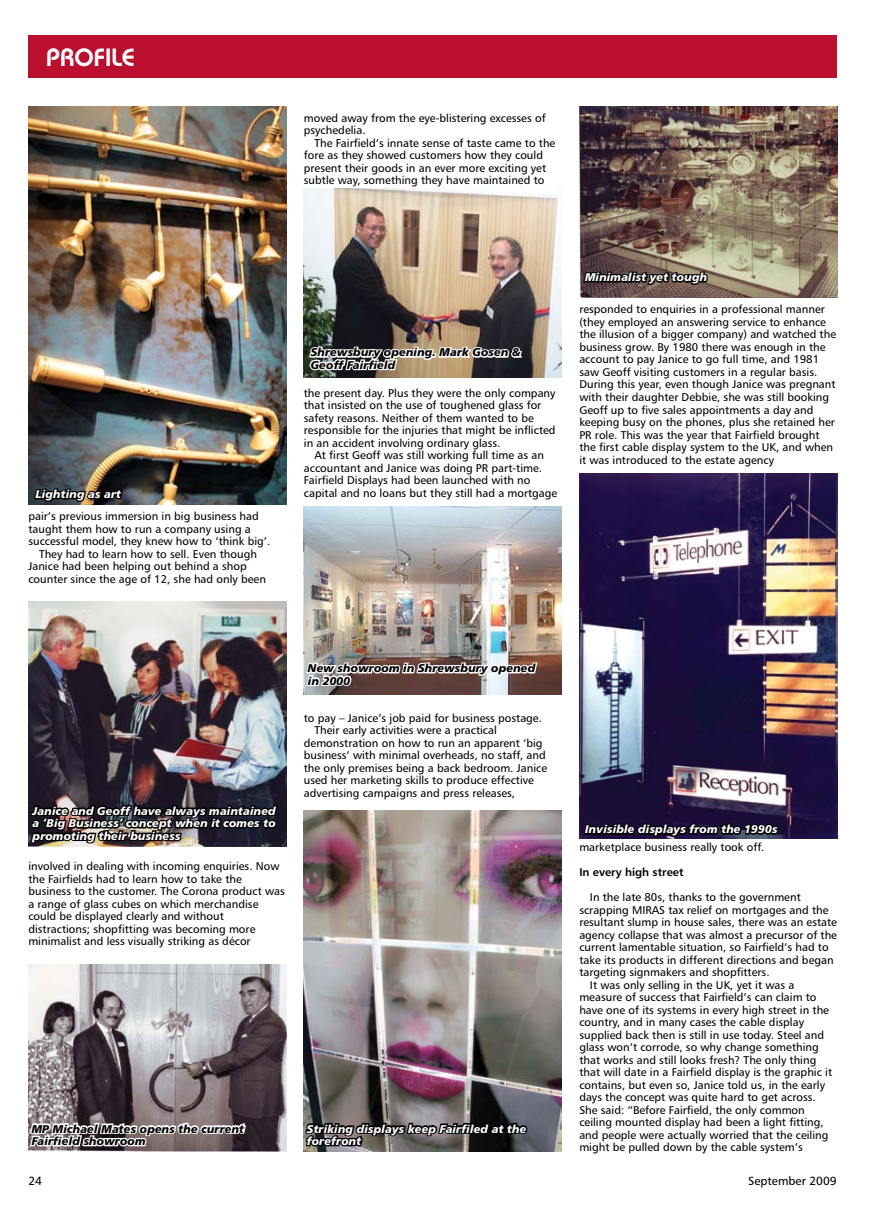
<style>
.page{position:relative;width:869px;height:1205px;background:#fff}
.page>*{position:absolute;margin:0;border:0;box-sizing:border-box;transform-origin:0 0}
.t1{font:600 25px "Bauhaus IT Cby BT";color:#fff}
.t2{font:11.88px "Humanist 777 BT Roman B";color:#000}
.t3{font:11.25px/12.5px "Humanist 777 BT Roman B";color:#000}
.t4{font:11.25px/12.5px "Humanist 777 BT Black Italic B";color:#fff;text-align:justify}
.t5{font:11.25px/12.5px "Humanist 777 BT Black Italic B";color:#000}
.t6{font:11.25px "Humanist 777 BT Bold B";color:#000}
</style>
<div class="page">
<div style="left:28px;top:35px;width:808px;height:43px;background:#ba0f2e"></div>
<img style="left:579px;top:473px;width:257px;height:365px">
<img style="left:28px;top:601px;width:258px;height:245px">
<img style="left:28px;top:106px;width:258px;height:398px">
<img style="left:28px;top:964px;width:258px;height:188px">
<img style="left:304px;top:189px;width:257px;height:188px">
<img style="left:304px;top:507px;width:257px;height:187px">
<img style="left:304px;top:811px;width:257px;height:341px">
<img style="left:579px;top:106px;width:257px;height:191px">
<svg style="left:32px;top:471px;width:92px;height:34px;background:#383633"></svg>
<img style="left:29px;top:787px;width:250px;height:60px">
<svg style="left:28px;top:1105px;width:219px;height:47px"></svg>
<svg style="left:303px;top:1105px;width:225px;height:47px;background:#4a4747"></svg>
<svg style="left:582px;top:806px;width:198px;height:33px;background:#190f2f"></svg>
<img style="left:304px;top:645px;width:234px;height:48px">
<img style="left:307px;top:329px;width:218px;height:49px">
<svg style="left:581px;top:254px;width:128px;height:44px;background:#5e4e48"></svg>
<h1 class="t1" style="left:46px;top:42px;width:90px">PROFILE</h1>
<p class="t3" style="left:304px;top:111px;width:243px">moved away from the eye-blistering excesses of psychedelia.</p>
<p class="t3" style="left:304px;top:136px;width:253px;text-indent:11px">The Fairfield’s innate sense of taste came to the fore as they showed customers how they could present their goods in an ever more exciting yet subtle way, something they have maintained to</p>
<p class="t4" style="left:35px;top:488px;width:87px">Lighting as art</p>
<p class="t3" style="left:28px;top:510px;width:232px">pair’s previous immersion in big business had</p>
<p class="t3" style="left:28px;top:522px;width:224px">taught them how to run a company using a</p>
<p class="t3" style="left:28px;top:535px;width:243px">successful model, they knew how to ‘think big’.</p>
<p class="t3" style="left:39px;top:547px;width:219px">They had to learn how to sell. Even though</p>
<p class="t3" style="left:28px;top:560px;width:220px">Janice had been helping out behind a shop</p>
<p class="t3" style="left:28px;top:572px;width:239px">counter since the age of 12, she had only been</p>
<p class="t5" style="left:310px;top:346px;width:211px">Shrewsbury opening. Mark Gosen &amp;<br>Geoff Fairfield</p>
<p class="t3" style="left:304px;top:386px;width:253px">the present day. Plus they were the only company that insisted on the use of toughened glass for safety reasons. Neither of them wanted to be responsible for the injuries that might be inflicted in an accident involving ordinary glass.</p>
<p class="t3" style="left:304px;top:449px;width:255px;text-indent:11px">At first Geoff was still working full time as an accountant and Janice was doing PR part-time.<br>Fairfield Displays had been launched with no capital and no loans but they still had a mortgage</p>
<p class="t4" style="left:584px;top:271px;width:124px">Minimalist yet tough</p>
<p class="t3" style="left:579px;top:303px;width:258px">responded to enquiries in a professional manner (they employed an answering service to enhance the illusion of a bigger company) and watched the business grow. By 1980 there was enough in the account to pay Janice to go full time, and 1981 saw Geoff visiting customers in a regular basis.<br>During this year, even though Janice was pregnant with their daughter Debbie, she was still booking Geoff up to five sales appointments a day and keeping busy on the phones, plus she retained her PR role. This was the year that Fairfield brought the first cable display system to the UK, and when it was introduced to the estate agency</p>
<p class="t5" style="left:308px;top:661px;width:229px">New showroom in Shrewsbury opened in 2000</p>
<p class="t4" style="left:33px;top:804px;width:245px">Janice and Geoff have always maintained a ‘Big Business’ concept when it comes to promoting their business</p>
<p class="t3" style="left:28px;top:860px;width:258px">involved in dealing with incoming enquiries. Now the Fairfields had to learn how to take the business to the customer. The Corona product was a range of glass cubes on which merchandise could be displayed clearly and without distractions; shopfitting was becoming more minimalist and less visually striking as décor</p>
<p class="t3" style="left:304px;top:711px;width:239px">to pay – Janice’s job paid for business postage.</p>
<p class="t3" style="left:314px;top:724px;width:184px">Their early activities were a practical</p>
<p class="t3" style="left:304px;top:736px;width:240px">demonstration on how to run an apparent ‘big</p>
<p class="t3" style="left:304px;top:749px;width:243px">business’ with minimal overheads, no staff, and</p>
<p class="t3" style="left:304px;top:761px;width:245px">the only premises being a back bedroom. Janice</p>
<p class="t3" style="left:304px;top:774px;width:231px">used her marketing skills to produce effective</p>
<p class="t3" style="left:304px;top:786px;width:213px">advertising campaigns and press releases,</p>
<p class="t5" style="left:32px;top:1122px;width:214px">MP Michael Mates opens the current<br>Fairfield showroom</p>
<p class="t4" style="left:306px;top:1122px;width:221px">Striking displays keep Fairfiled at the forefront</p>
<p class="t4" style="left:585px;top:823px;width:194px">Invisible displays from the 1990s</p>
<p class="t3" style="left:579px;top:841px;width:186px">marketplace business really took off.</p>
<p class="t6" style="left:579px;top:865px;width:106px">In every high street</p>
<p class="t3" style="left:589px;top:891px;width:212px">In the late 80s, thanks to the government</p>
<p class="t3" style="left:579px;top:903px;width:251px">scrapping MIRAS tax relief on mortgages and the</p>
<p class="t3" style="left:579px;top:916px;width:259px">resultant slump in house sales, there was an estate</p>
<p class="t3" style="left:579px;top:928px;width:259px">agency collapse that was almost a precursor of the</p>
<p class="t3" style="left:579px;top:941px;width:251px">current lamentable situation, so Fairfield’s had to</p>
<p class="t3" style="left:579px;top:953px;width:256px">take its products in different directions and began</p>
<p class="t3" style="left:579px;top:966px;width:192px">targeting signmakers and shopfitters.</p>
<p class="t3" style="left:589px;top:978px;width:206px">It was only selling in the UK, yet it was a</p>
<p class="t3" style="left:579px;top:991px;width:239px">measure of success that Fairfield’s can claim to</p>
<p class="t3" style="left:579px;top:1003px;width:251px">have one of its systems in every high street in the</p>
<p class="t3" style="left:579px;top:1016px;width:226px">country, and in many cases the cable display</p>
<p class="t3" style="left:579px;top:1028px;width:246px">supplied back then is still in use today. Steel and</p>
<p class="t3" style="left:579px;top:1041px;width:241px">glass won’t corrode, so why change something</p>
<p class="t3" style="left:579px;top:1053px;width:238px">that works and still looks fresh? The only thing</p>
<p class="t3" style="left:579px;top:1066px;width:254px">that will date in a Fairfield display is the graphic it</p>
<p class="t3" style="left:579px;top:1078px;width:247px">contains, but even so, Janice told us, in the early</p>
<p class="t3" style="left:579px;top:1091px;width:238px">days the concept was quite hard to get across.</p>
<p class="t3" style="left:579px;top:1103px;width:227px">She said: “Before Fairfield, the only common</p>
<p class="t3" style="left:579px;top:1116px;width:246px">ceiling mounted display had been a light fitting,</p>
<p class="t3" style="left:579px;top:1128px;width:250px">and people were actually worried that the ceiling</p>
<p class="t3" style="left:579px;top:1141px;width:225px">might be pulled down by the cable system’s</p>
<p class="t2" style="left:28px;top:1173px;width:15px">24</p>
<p class="t2" style="left:747px;top:1173px;width:90px">September 2009</p>
</div>
